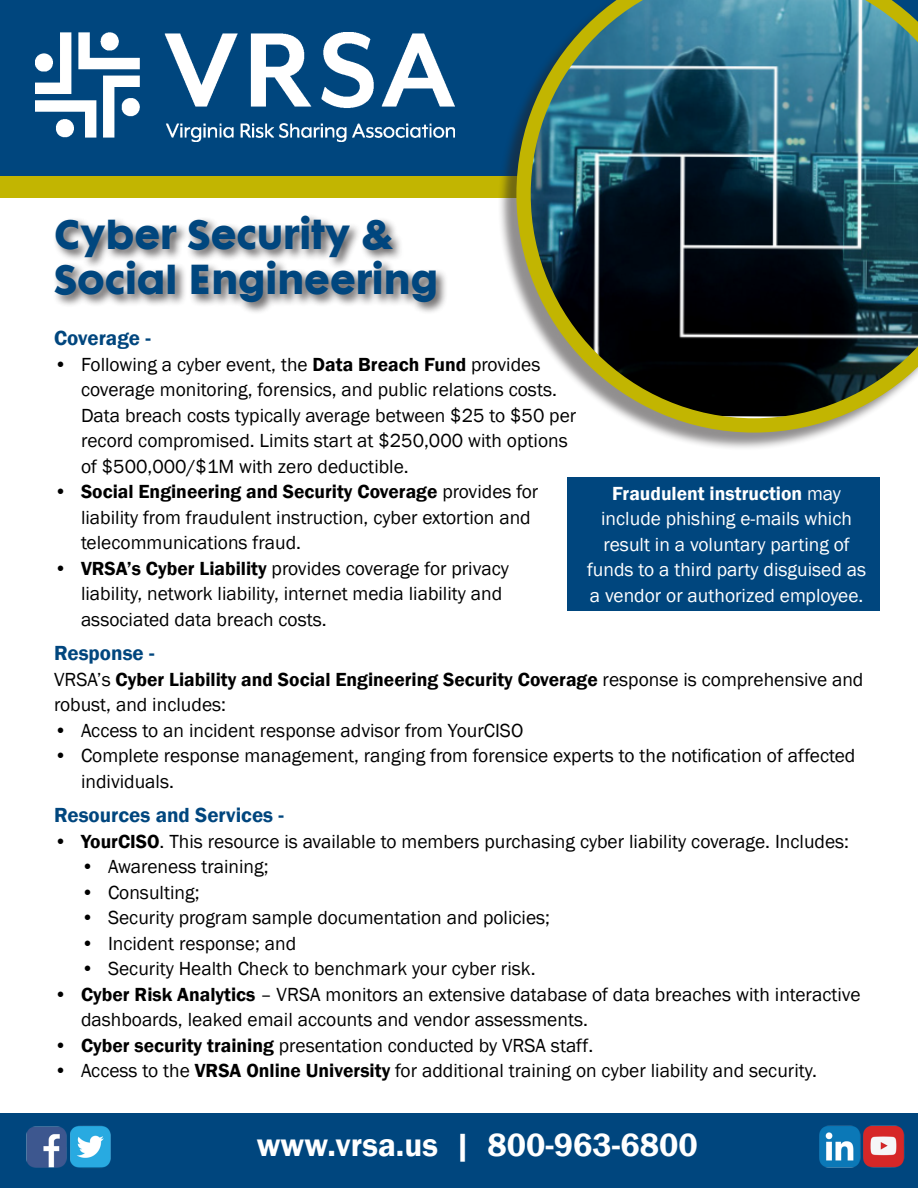
<style>
.page{position:relative;width:918px;height:1188px;background:#fff}
.page>*{position:absolute;margin:0;border:0;box-sizing:border-box;transform-origin:0 0}
.t1{font:700 37.5px "Futura Maxi";color:#00467e}
.t2{font:600 33px "Franklin Gothic";color:#fff}
.t3{font:600 21px "Franklin Gothic";color:#00467e}
.t4{font:19.5px/25.5px "Franklin Gothic";color:#000}
.t5{font:19.5px/25.5px "Franklin Gothic";color:#fff;text-align:center}
.s1{font-weight:600}
</style>
<div class="page">
<div style="left:0;top:0;width:918px;height:187px;background:#00467e"></div>
<div style="left:0;top:176px;width:918px;height:21px;background:#c2b501"></div>
<img style="left:36px;top:32px;width:419px;height:110px">
<div style="left:498px;top:0;width:420px;height:451px;background:#231f20;opacity:.5"></div>
<img style="left:516px;top:0;width:402px;height:433px">
<div style="left:52px;top:213px;width:396px;height:102px;background:#231f20;opacity:.75"></div>
<div style="left:567px;top:477px;width:312px;height:134px;background:#00467e"></div>
<div style="left:0;top:1113px;width:918px;height:75px;background:#00467e"></div>
<img style="left:26px;top:1125px;width:879px;height:43px">
<p class="t1" style="left:54px;top:208px;width:340px">Cyber Security &amp;</p>
<p class="t1" style="left:54px;top:253px;width:386px">Social Engineering</p>
<p class="t3" style="left:54px;top:325px;width:98px">Coverage -</p>
<p class="t4" style="left:81px;top:352px;width:497px;text-indent:-27px">• Following a cyber event, the <span class="s1">Data Breach Fund</span> provides coverage monitoring, forensics, and public relations costs.<br>Data breach costs typically average between $25 to $50 per record compromised. Limits start at $250,000 with options of $500,000/$1M with zero deductible.</p>
<p class="t4" style="left:81px;top:479px;width:459px;text-indent:-27px"><span class="s1">• Social Engineering and Security Coverage</span> provides for liability from fraudulent instruction, cyber extortion and telecommunications fraud.</p>
<p class="t4" style="left:81px;top:556px;width:429px;text-indent:-27px"><span class="s1">• VRSA’s Cyber Liability</span> provides coverage for privacy liability, network liability, internet media liability and associated data breach costs.</p>
<p class="t3" style="left:54px;top:640px;width:102px">Response -</p>
<p class="t4" style="left:54px;top:667px;width:811px">VRSA’s <span class="s1">Cyber Liability and Social Engineering Security Coverage</span> response is comprehensive and robust, and includes:</p>
<p class="t4" style="left:54px;top:718px;width:471px">• Access to an incident response advisor from YourCISO</p>
<p class="t4" style="left:81px;top:743px;width:776px;text-indent:-27px">• Complete response management, ranging from forensice experts to the notification of affected individuals.</p>
<p class="t3" style="left:54px;top:802px;width:231px">Resources and Services -</p>
<p class="t4" style="left:54px;top:829px;width:797px"><span class="s1">• YourCISO</span>. This resource is available to members purchasing cyber liability coverage. Includes:</p>
<p class="t4" style="left:81px;top:854px;width:189px">• Awareness training;</p>
<p class="t4" style="left:81px;top:880px;width:120px">• Consulting;</p>
<p class="t4" style="left:81px;top:905px;width:471px">• Security program sample documentation and policies;</p>
<p class="t4" style="left:81px;top:931px;width:217px">• Incident response; and</p>
<p class="t4" style="left:81px;top:956px;width:456px">• Security Health Check to benchmark your cyber risk.</p>
<p class="t4" style="left:81px;top:982px;width:781px;text-indent:-27px"><span class="s1">• Cyber Risk Analytics</span> – VRSA monitors an extensive database of data breaches with interactive dashboards, leaked email accounts and vendor assessments.</p>
<p class="t4" style="left:54px;top:1033px;width:541px"><span class="s1">• Cyber security training</span> presentation conducted by VRSA staff.</p>
<p class="t4" style="left:54px;top:1058px;width:764px">• Access to the <span class="s1">VRSA Online University</span> for additional training on cyber liability and security.</p>
<p class="t5" style="left:587px;top:481px;width:281px"><span class="s1">Fraudulent instruction</span> may include phishing e-mails which result in a voluntary parting of funds to a third party disguised as a vendor or authorized employee.</p>
<p class="t2" style="left:257px;top:1125px;width:443px">www.vrsa.us | 800-963-6800</p>
</div>
